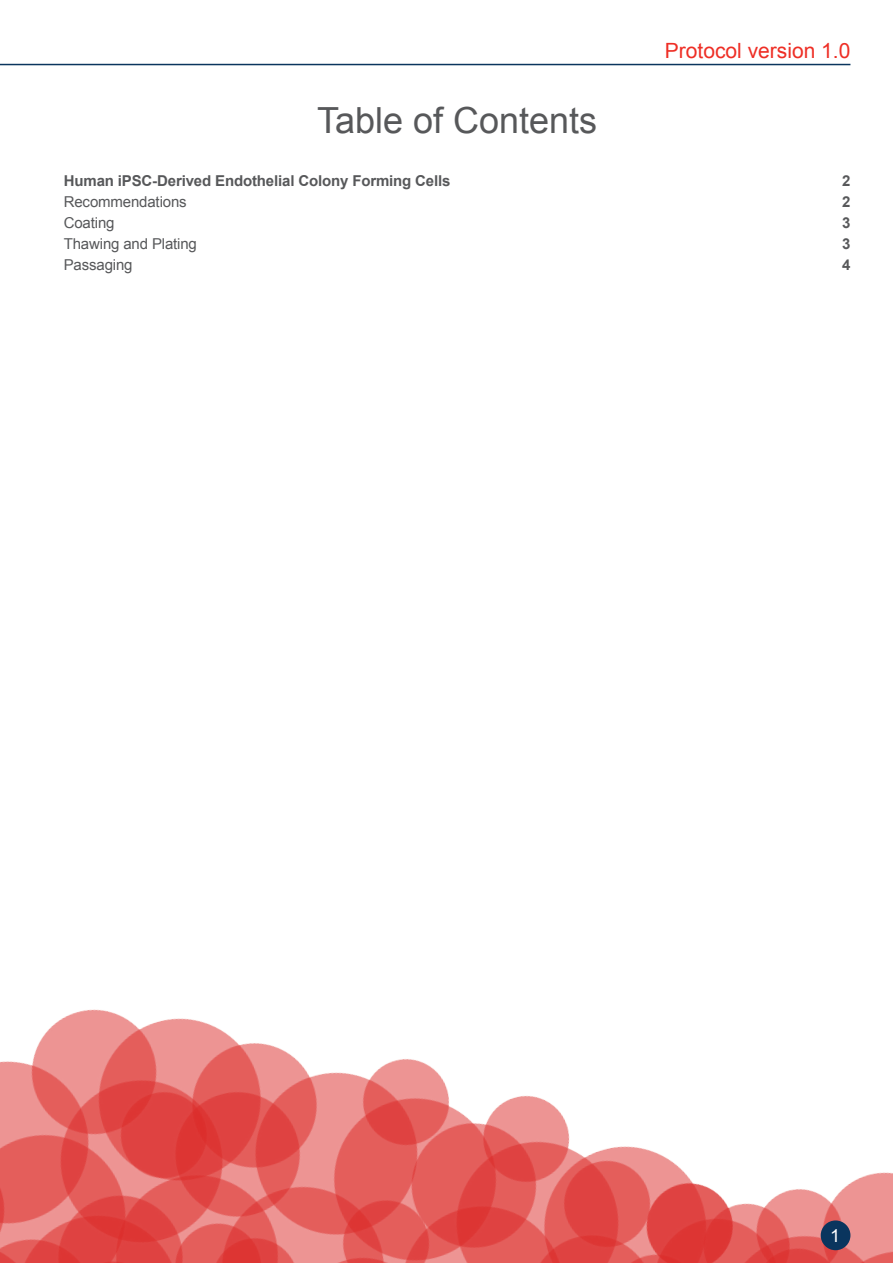
<style>
.page{position:relative;width:893px;height:1263px;background:#fff}
.page>*{position:absolute;margin:0;border:0;box-sizing:border-box;transform-origin:0 0}
.t1{font:36px "Arial";color:#57585a}
.t2{font:21px "Arial";color:#ee2e25}
.t3{font:18px "Arial";color:#fff}
.t4{font:700 15px "Arial";letter-spacing:-.01em;color:#57585a}
.t5{font:15px "Arial";letter-spacing:-.01em;color:#57585a}
</style>
<div class="page">
<img style="left:0;top:1009px;width:893px;height:254px">
<div style="left:821px;top:1220px;width:29px;height:30px;background:#0a355e;border-radius:50%"></div>
<hr style="left:0;top:64px;width:850px;height:1px;background:#0a355e">
<h1 class="t1" style="left:317px;top:96px;width:282px">Table of Contents</h1>
<h2 class="t2" style="left:665px;top:37px;width:187px">Protocol version 1.0</h2>
<p class="t4" style="left:64px;top:170px;width:388px">Human iPSC-Derived Endothelial Colony Forming Cells</p>
<p class="t4" style="left:842px;top:170px;width:10px">2</p>
<p class="t5" style="left:64px;top:191px;width:124px">Recommendations</p>
<p class="t4" style="left:842px;top:191px;width:10px">2</p>
<p class="t5" style="left:64px;top:212px;width:52px">Coating</p>
<p class="t4" style="left:842px;top:212px;width:10px">3</p>
<p class="t5" style="left:64px;top:233px;width:135px">Thawing and Plating</p>
<p class="t4" style="left:842px;top:233px;width:10px">3</p>
<p class="t5" style="left:64px;top:254px;width:70px">Passaging</p>
<p class="t4" style="left:842px;top:254px;width:10px">4</p>
<p class="t3" style="left:830px;top:1224px;width:12px">1</p>
</div>
